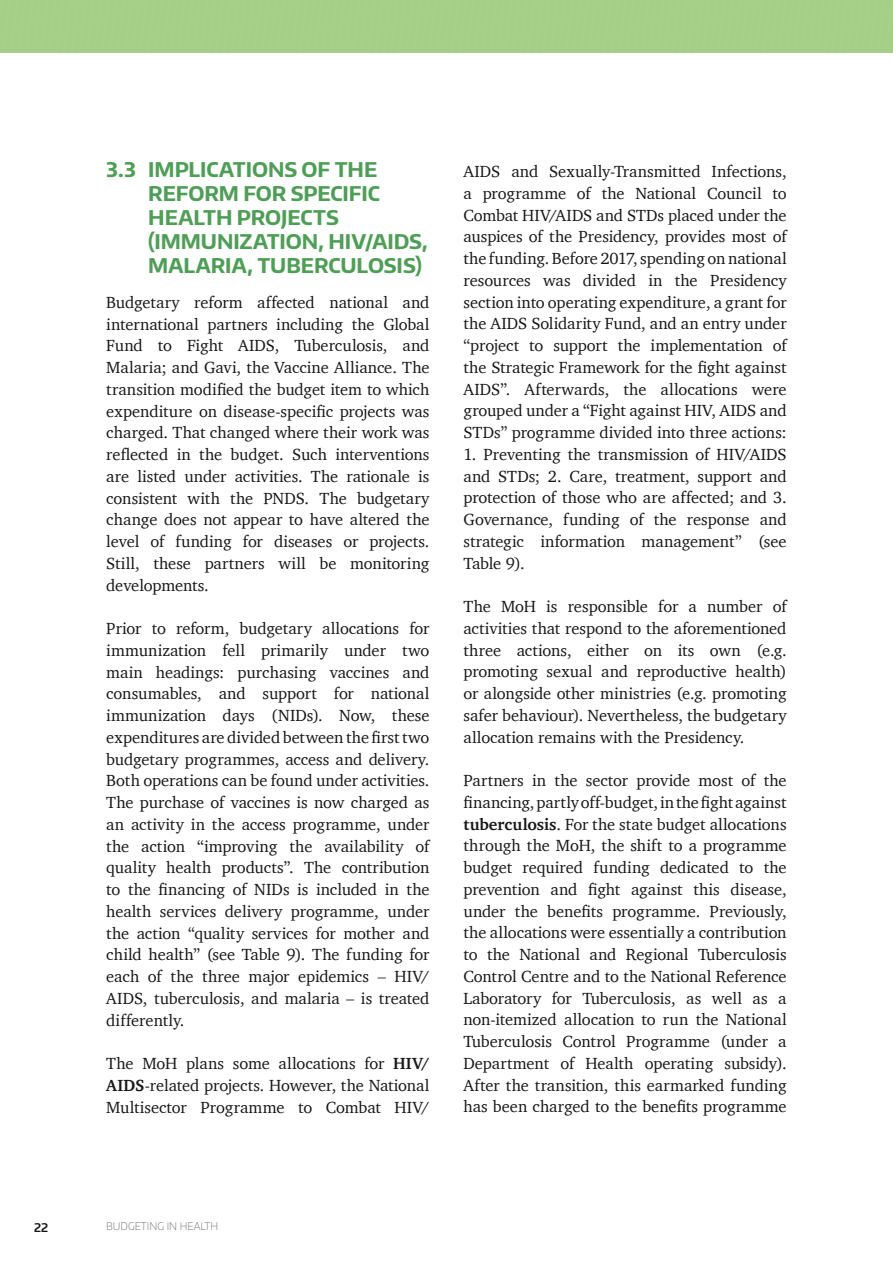
<style>
.page{position:relative;width:893px;height:1263px;background:#fff}
.page>*{position:absolute;margin:0;border:0;box-sizing:border-box;transform-origin:0 0}
.t1{font:700 20.25px/24px "Encode Sans";letter-spacing:-.005em;color:#4f9e57}
.t2{font:16.5px/21.8px "Charter";color:#181716;text-align:justify}
.t3{font:600 12px "Encode Sans";color:#181716}
.t4{font:100 10.5px "Encode Sans";color:#565655}
.s1{font-weight:700}
</style>
<div class="page">
<div style="left:0;top:0;width:893px;height:53px;background:#a5ce86"></div>
<p class="t1" style="left:148px;top:157px;width:281px;text-indent:-42px">3.3 IMPLICATIONS OF THE<br>REFORM FOR SPECIFIC<br>HEALTH PROJECTS (IMMUNIZATION, HIV/AIDS,<br>MALARIA, TUBERCULOSIS)</p>
<p class="t2" style="left:106px;top:291px;width:325px">Budgetary reform affected national and international partners including the Global Fund to Fight AIDS, Tuberculosis, and Malaria; and Gavi, the Vaccine Alliance. The transition modified the budget item to which expenditure on disease-specific projects was charged. That changed where their work was reflected in the budget. Such interventions are listed under activities. The rationale is consistent with the PNDS. The budgetary change does not appear to have altered the level of funding for diseases or projects.<br>Still, these partners will be monitoring developments.</p>
<p class="t2" style="left:106px;top:617px;width:325px">Prior to reform, budgetary allocations for immunization fell primarily under two main headings: purchasing vaccines and consumables, and support for national immunization days (NIDs). Now, these expenditures are divided between the first two budgetary programmes, access and delivery.<br>Both operations can be found under activities.<br>The purchase of vaccines is now charged as an activity in the access programme, under the action “improving the availability of quality health products”. The contribution to the financing of NIDs is included in the health services delivery programme, under the action “quality services for mother and child health” (see Table 9). The funding for each of the three major epidemics – HIV/ AIDS, tuberculosis, and malaria – is treated differently.</p>
<p class="t2" style="left:106px;top:1052px;width:325px">The MoH plans some allocations for <span class="s1">HIV/ AIDS</span>-related projects. However, the National Multisector Programme to Combat HIV/</p>
<p class="t2" style="left:463px;top:160px;width:325px">AIDS and Sexually-Transmitted Infections, a programme of the National Council to Combat HIV/AIDS and STDs placed under the auspices of the Presidency, provides most of the funding. Before 2017, spending on national resources was divided in the Presidency section into operating expenditure, a grant for the AIDS Solidarity Fund, and an entry under “project to support the implementation of the Strategic Framework for the fight against AIDS”. Afterwards, the allocations were grouped under a “Fight against HIV, AIDS and STDs” programme divided into three actions:</p>
<p class="t2" style="left:463px;top:443px;width:325px">1. Preventing the transmission of HIV/AIDS and STDs; 2. Care, treatment, support and protection of those who are affected; and 3.<br>Governance, funding of the response and strategic information management” (see Table 9).</p>
<p class="t2" style="left:463px;top:595px;width:325px">The MoH is responsible for a number of activities that respond to the aforementioned three actions, either on its own (e.g. promoting sexual and reproductive health) or alongside other ministries (e.g. promoting safer behaviour). Nevertheless, the budgetary allocation remains with the Presidency.</p>
<p class="t2" style="left:463px;top:769px;width:325px">Partners in the sector provide most of the financing, partly off-budget, in the fight against <span class="s1">tuberculosis</span>. For the state budget allocations through the MoH, the shift to a programme budget required funding dedicated to the prevention and fight against this disease, under the benefits programme. Previously, the allocations were essentially a contribution to the National and Regional Tuberculosis Control Centre and to the National Reference Laboratory for Tuberculosis, as well as a non-itemized allocation to run the National Tuberculosis Control Programme (under a Department of Health operating subsidy).<br>After the transition, this earmarked funding has been charged to the benefits programme</p>
<p class="t3" style="left:34px;top:1219px;width:16px">22</p>
<p class="t4" style="left:106px;top:1219px;width:114px">BUDGETING IN HEALTH</p>
</div>
